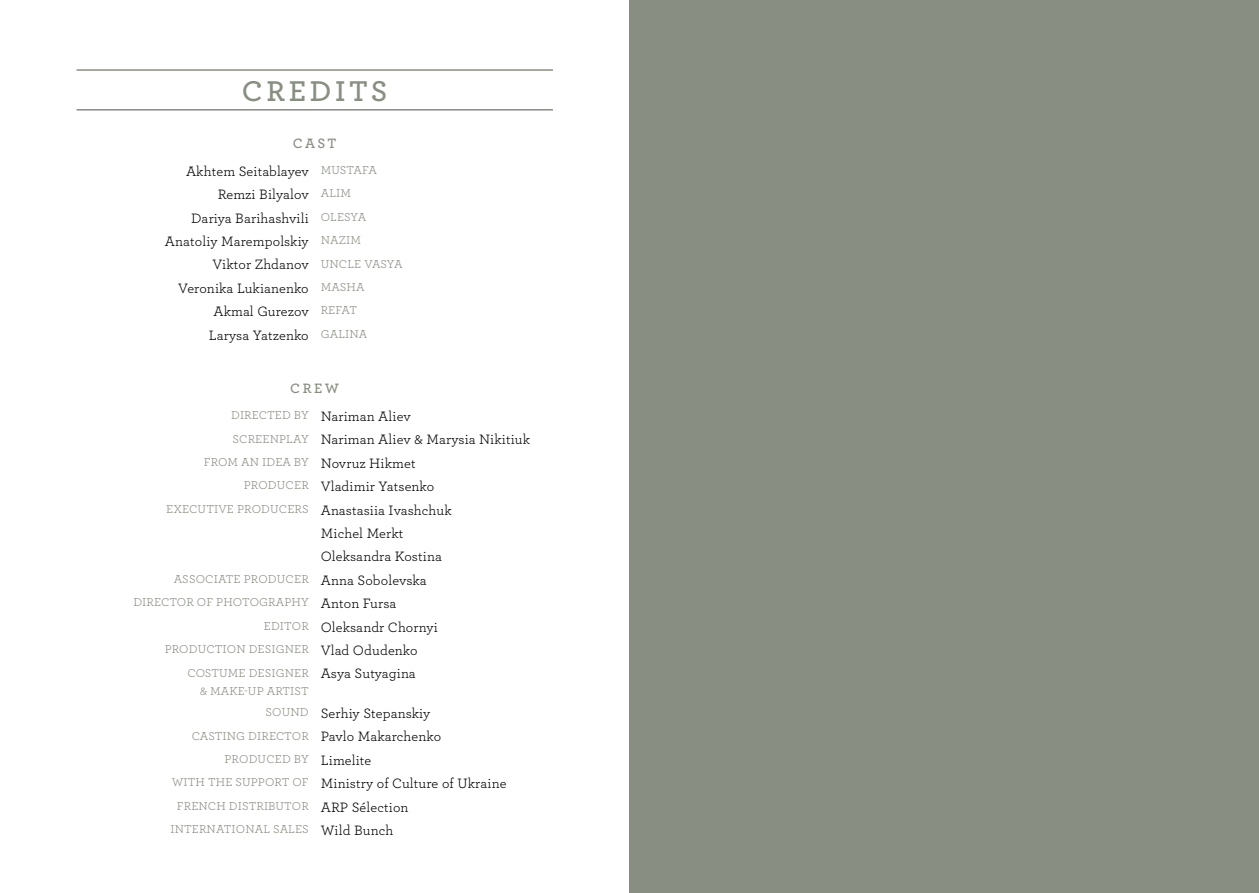
<style>
.page{position:relative;width:1259px;height:893px;background:#fff}
.page>*{position:absolute;margin:0;border:0;box-sizing:border-box;transform-origin:0 0}
.t1{font:600 30px "Archer";letter-spacing:.12em;color:#888e82}
.t2{font:14.25px/27.6px "Archer";letter-spacing:.01em;color:#000}
.t3{font:12px/23.4px "Archer";letter-spacing:.01em;color:#888e82}
.s1{font-weight:600;color:#888e82}
.s2{font-size:12px;color:#888e82}
.s3{font-size:14.25px;color:#000}
</style>
<div class="page">
<hr style="left:77px;top:69px;width:476px;height:2px;background:#888e82">
<hr style="left:77px;top:109px;width:476px;height:2px;background:#888e82">
<div style="left:629px;top:0;width:630px;height:893px;background:#888e82"></div>
<h1 class="t1" style="left:242px;top:68px;width:147px">CREDITS</h1>
<p class="t2" style="left:186px;top:129px;width:192px;text-indent:107px"><span class="s1">CAST<br></span>Akhtem Seitablayev <span class="s2">MUSTAFA</span></p>
<p class="t2" style="left:218px;top:180px;width:135px">Remzi Bilyalov <span class="s2">ALIM</span></p>
<p class="t2" style="left:191px;top:203px;width:177px">Dariya Barihashvili <span class="s2">OLESYA</span></p>
<p class="t2" style="left:165px;top:227px;width:198px">Anatoliy Marempolskiy <span class="s2">NAZIM</span></p>
<p class="t2" style="left:212px;top:250px;width:192px">Viktor Zhdanov <span class="s2">UNCLE VASYA</span></p>
<p class="t2" style="left:178px;top:274px;width:188px">Veronika Lukianenko <span class="s2">MASHA</span></p>
<p class="t2" style="left:213px;top:297px;width:145px">Akmal Gurezov <span class="s2">REFAT</span></p>
<p class="t2" style="left:209px;top:320px;width:160px">Larysa Yatzenko <span class="s2">GALINA</span></p>
<p class="t2" style="left:231px;top:374px;width:181px;text-indent:59px"><span class="s1">CREW<br></span><span class="s2">DIRECTED BY</span> Nariman Aliev</p>
<p class="t2" style="left:232px;top:425px;width:299px"><span class="s2">SCREENPLAY</span> Nariman Aliev &amp; Marysia Nikitiuk</p>
<p class="t3" style="left:204px;top:450px;width:213px">FROM AN IDEA BY <span class="s3">Novruz Hikmet</span></p>
<p class="t2" style="left:244px;top:472px;width:192px"><span class="s2">PRODUCER</span> Vladimir Yatsenko</p>
<p class="t2" style="left:166px;top:495px;width:287px"><span class="s2">EXECUTIVE PRODUCERS</span> Anastasiia Ivashchuk</p>
<p class="t2" style="left:321px;top:519px;width:84px">Michel Merkt</p>
<p class="t2" style="left:321px;top:542px;width:123px">Oleksandra Kostina</p>
<p class="t3" style="left:133px;top:567px;width:295px;text-indent:41px">ASSOCIATE PRODUCER <span class="s3">Anna Sobolevska<br></span>DIRECTOR OF PHOTOGRAPHY <span class="s3">Anton Fursa</span></p>
<p class="t2" style="left:264px;top:612px;width:176px"><span class="s2">EDITOR</span> Oleksandr Chornyi</p>
<p class="t3" style="left:187px;top:637px;width:232px;text-indent:-23px">PRODUCTION DESIGNER <span class="s3">Vlad Odudenko<br></span>COSTUME DESIGNER</p>
<p class="t3" style="left:200px;top:678px;width:110px">&amp; MAKE-UP ARTIST</p>
<p class="t2" style="left:321px;top:659px;width:97px">Asya Sutyagina</p>
<p class="t2" style="left:192px;top:701px;width:251px;line-height:23.4px;text-indent:74px"><span class="s2">SOUND</span> Serhiy Stepanskiy<br><span class="s2">CASTING DIRECTOR</span> Pavlo Makarchenko</p>
<p class="t3" style="left:224px;top:747px;width:148px">PRODUCED BY <span class="s3">Limelite</span></p>
<p class="t2" style="left:172px;top:769px;width:336px"><span class="s2">WITH THE SUPPORT OF</span> Ministry of Culture of Ukraine</p>
<p class="t3" style="left:170px;top:793px;width:240px;text-indent:6px">FRENCH DISTRIBUTOR <span class="s3">ARP Sélection<br></span>INTERNATIONAL SALES <span class="s3">Wild Bunch</span></p>
</div>
